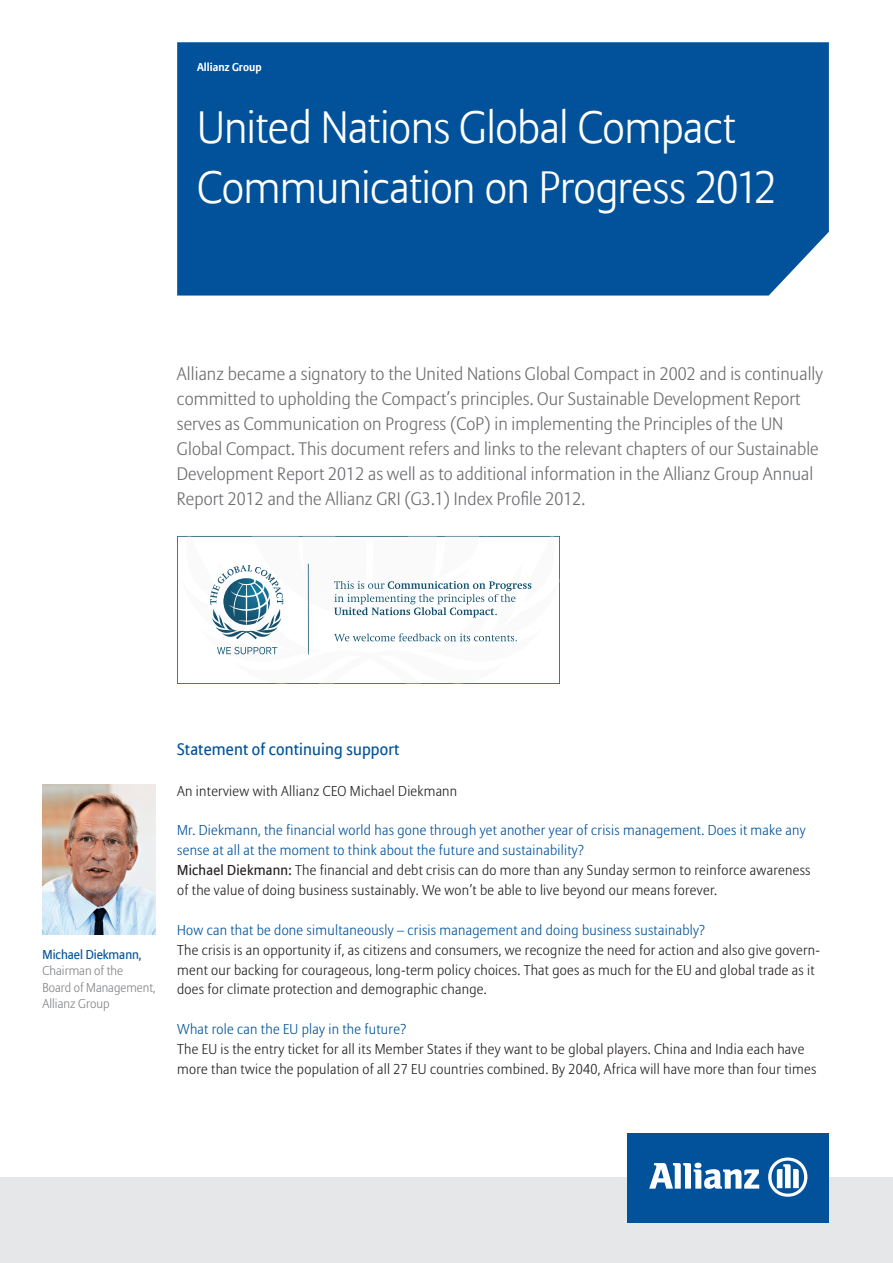
<style>
.page{position:relative;width:893px;height:1263px;background:#fff}
.page>*{position:absolute;margin:0;border:0;box-sizing:border-box;transform-origin:0 0}
.Title_35_39_75_ASL_F{font:300 45px/59.7px "Allianz Sans";letter-spacing:-.015em;color:#fff}
.Copy_12_16_563_ASL_F{font:300 18px/24.9px "Allianz Sans";letter-spacing:.005em;color:#6c6d70}
.t1{font:16.5px "Allianz Sans";letter-spacing:.01em;color:#01529a}
.t2{font:300 14.25px/19.8px "Allianz Sans";letter-spacing:.02em;color:#231f20}
.t3{font:300 14.25px/19.8px "Allianz Sans";letter-spacing:.02em;color:#01529a}
.t4{font:300 12.75px/16.2px "Allianz Sans";color:#808285}
.Legal_entity_7_5_9_3{font:700 11.25px "Allianz Sans";color:#fff}
.s1{font-weight:400;color:#01529a}
.s2{font-weight:400}
</style>
<div class="page">
<div style="left:0;top:1178px;width:893px;height:85px;background:#e6e7e9"></div>
<div style="left:627px;top:1133px;width:202px;height:90px;background:#01529a"></div>
<svg style="left:649px;top:1163px;width:110px;height:26px"></svg>
<svg style="left:768px;top:1157px;width:39px;height:40px"></svg>
<div style="left:177px;top:42px;width:652px;height:254px;background:#01529a"></div>
<svg style="left:181px;top:536px;width:379px;height:148px"></svg>
<img style="left:43px;top:785px;width:113px;height:149px">
<p class="Legal_entity_7_5_9_3" style="left:197px;top:60px;width:66px">Allianz Group</p>
<p class="Title_35_39_75_ASL_F" style="left:197px;top:100px;width:581px">United Nations Global Compact<br>Communication on Progress 2012</p>
<p class="Copy_12_16_563_ASL_F" style="left:177px;top:361px;width:648px">Allianz became a signatory to the United Nations Global Compact in 2002 and is continually committed to upholding the Compact’s principles. Our Sustainable Development Report serves as Communication on Progress (CoP) in implementing the Principles of the UN Global Compact. This document refers and links to the relevant chapters of our Sustainable Development Report 2012 as well as to additional information in the Allianz Group Annual Report 2012 and the Allianz GRI (G3.1) Index Profile 2012.</p>
<p class="t4" style="left:43px;top:947px;width:114px"><span class="s1">Michael Diekmann,<br></span>Chairman of the<br>Board of Management,<br>Allianz Group</p>
<p class="t1" style="left:177px;top:739px;width:224px">Statement of continuing support</p>
<p class="t2" style="left:177px;top:781px;width:282px">An interview with Allianz CEO Michael Diekmann</p>
<p class="t3" style="left:177px;top:820px;width:630px">Mr. Diekmann, the financial world has gone through yet another year of crisis management. Does it make any sense at all at the moment to think about the future and sustainability?</p>
<p class="t2" style="left:177px;top:860px;width:635px"><span class="s2">Michael Diekmann:</span> The financial and debt crisis can do more than any Sunday sermon to reinforce awareness of the value of doing business sustainably. We won’t be able to live beyond our means forever.</p>
<p class="t3" style="left:177px;top:920px;width:530px">How can that be done simultaneously – crisis management and doing business sustainably?</p>
<p class="t2" style="left:177px;top:940px;width:644px">The crisis is an opportunity if, as citizens and consumers, we recognize the need for action and also give govern&shy;ment our backing for courageous, long-term policy choices. That goes as much for the EU and global trade as it does for climate protection and demographic change.</p>
<p class="t3" style="left:177px;top:1019px;width:231px">What role can the EU play in the future?</p>
<p class="t2" style="left:177px;top:1039px;width:641px">The EU is the entry ticket for all its Member States if they want to be global players. China and India each have more than twice the population of all 27 EU countries combined. By 2040, Africa will have more than four times</p>
</div>
